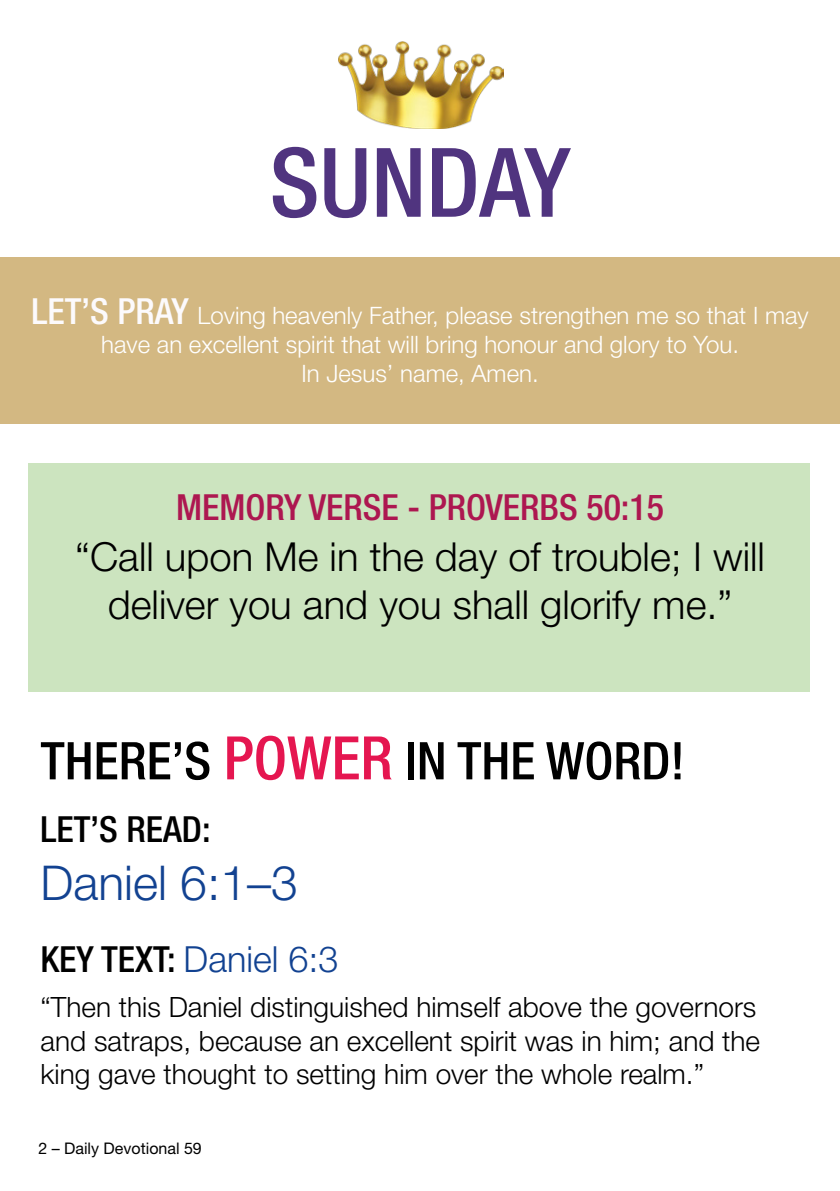
<style>
.page{position:relative;width:840px;height:1191px;background:#fff}
.page>*{position:absolute;margin:0;border:0;box-sizing:border-box;transform-origin:0 0}
.t1{font:500 condensed 96px "Helvetica Neue LT Pro";color:#50347f}
.t2{font:500 condensed 52px "Helvetica Neue LT Pro";color:#000}
.t3{font:300 48px "Helvetica Neue LT Pro";color:#124291}
.t4{font:300 40px/48px "Helvetica Neue LT Pro";color:#000;text-align:center}
.t5{font:500 condensed 36px "Helvetica Neue LT Pro";color:#ad1750}
.t6{font:300 36px "Helvetica Neue LT Pro";color:#124291}
.t7{font:500 condensed 36px "Helvetica Neue LT Pro";color:#000}
.t8{font:300 28px/33.6px "Helvetica Neue LT Pro";color:#000}
.t9{font:300 24px/28.8px "Helvetica Neue LT Pro";color:#fff;text-align:center}
.t10{font:16px "Helvetica Neue LT Pro";color:#000}
.s1{font-weight:500;font-stretch:condensed;font-size:36px;color:#fcfafc}
.s2{font-size:60px;color:#e51650}
.s3{font-weight:500;font-stretch:condensed;color:#000}
</style>
<div class="page">
<div style="left:28px;top:463px;width:781px;height:228px;background:#cce4bf"></div>
<img style="left:338px;top:41px;width:165px;height:87px">
<div style="left:0;top:257px;width:839px;height:166px;background:#d3b882"></div>
<p class="t1" style="left:269px;top:125px;width:302px">SUNDAY</p>
<p class="t9" style="left:32px;top:301px;width:778px"><span class="s1">LET’S PRAY</span> Loving heavenly Father, please strengthen me so that I may have an excellent spirit that will bring honour and glory to You.<br>In Jesus’ name, Amen.</p>
<p class="t5" style="left:176px;top:486px;width:489px">MEMORY VERSE - PROVERBS 50:15</p>
<p class="t4" style="left:75px;top:532px;width:691px">“Call upon Me in the day of trouble; I will deliver you and you shall glorify me.”</p>
<h2 class="t2" style="left:41px;top:730px;width:645px">THERE’S <span class="s2">POWER</span> IN THE WORD!</h2>
<p class="t7" style="left:41px;top:807px;width:171px">LET’S READ:</p>
<p class="t3" style="left:41px;top:853px;width:258px">Daniel 6:1–3</p>
<p class="t6" style="left:41px;top:937px;width:299px"><span class="s3">KEY TEXT:</span> Daniel 6:3</p>
<p class="t8" style="left:41px;top:989px;width:720px">“Then this Daniel distinguished himself above the governors and satraps, because an excellent spirit was in him; and the king gave thought to setting him over the whole realm.”</p>
<p class="t10" style="left:38px;top:1138px;width:165px">2 – Daily Devotional 59</p>
</div>
